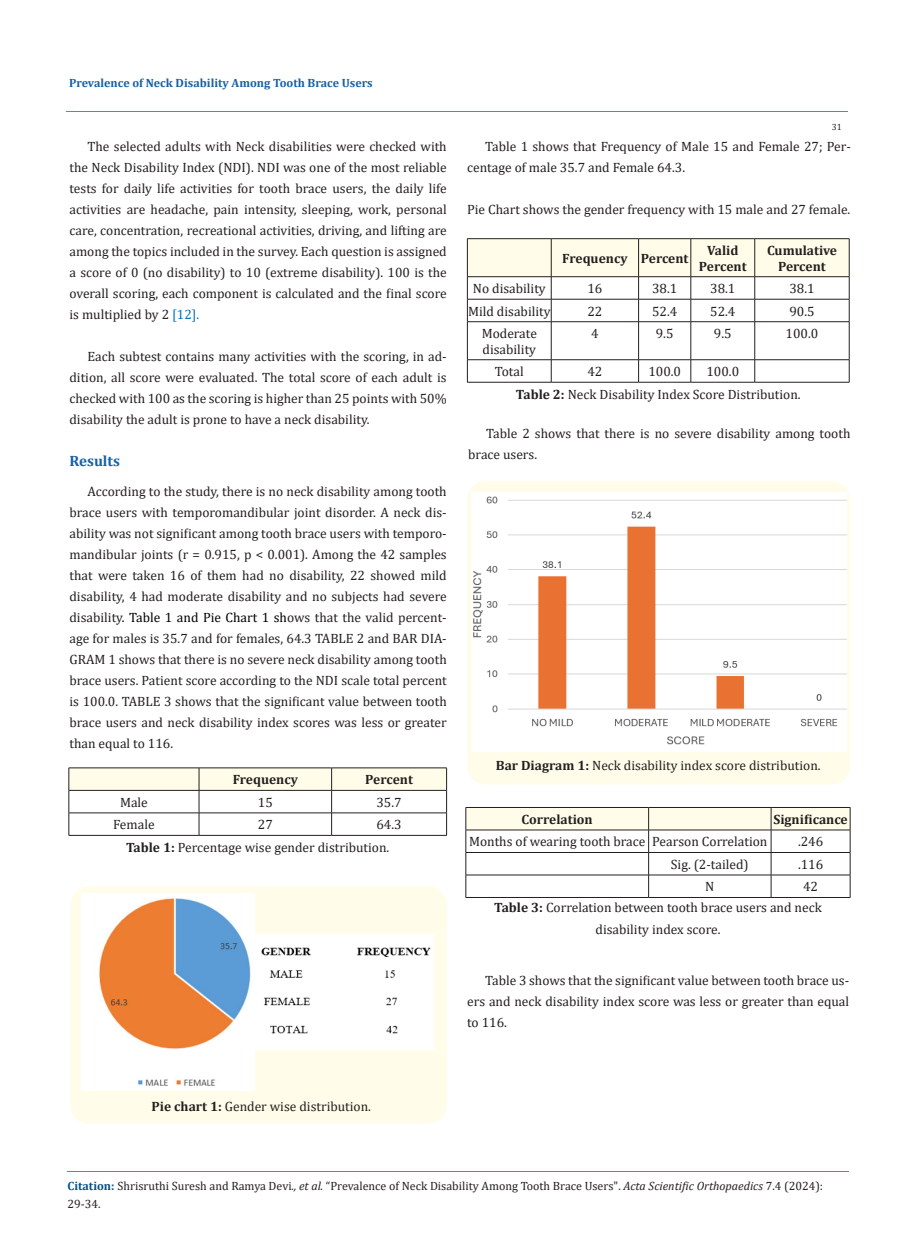
<style>
.page{position:relative;width:917px;height:1260px;background:#fff}
.page>*{position:absolute;margin:0;border:0;box-sizing:border-box;transform-origin:0 0}
.Body_Text{font:700 15px "Cambria";color:#1560a6}
.Body_Text-2{font:13.5px/21px "Cambria";color:#231f20;text-align:justify}
.t1{font:700 13.5px/15.6px "Cambria";color:#231f20;text-align:center}
.t2{font:12px/18px "Cambria";color:#231f20}
.t3{font:700 12px "Cambria";color:#1560a6}
.t4{font:9px "Cambria";color:#231f20}
.s1{color:#0070c0}
.s2{color:#000}
.s3{font-weight:700}
.s4{font-weight:700;color:#035089}
.s5{font-style:italic}
</style>
<div class="page">
<hr style="left:66px;top:111px;width:782px;height:1px;background:#e05d1a">
<svg style="left:69px;top:768px;width:378px;height:67px"></svg>
<hr style="left:69px;top:835px;width:130px;height:1px;background:#231f20">
<hr style="left:199px;top:835px;width:132px;height:1px;background:#231f20">
<hr style="left:331px;top:835px;width:116px;height:1px;background:#231f20">
<div style="left:70px;top:886px;width:377px;height:238px;background:#fffde9;border-radius:18px"></div>
<img style="left:82px;top:893px;width:172px;height:197px">
<img style="left:254px;top:934px;width:180px;height:115px">
<hr style="left:467px;top:238px;width:84px;height:1px;background:#231f20">
<hr style="left:551px;top:238px;width:87px;height:1px;background:#231f20">
<hr style="left:638px;top:238px;width:52px;height:1px;background:#231f20">
<hr style="left:690px;top:238px;width:64px;height:1px;background:#231f20">
<hr style="left:754px;top:238px;width:95px;height:1px;background:#231f20">
<svg style="left:467px;top:239px;width:383px;height:83px"></svg>
<hr style="left:467px;top:321px;width:84px;height:1px;background:#231f20">
<hr style="left:467px;top:322px;width:1px;height:38px;background:#231f20">
<hr style="left:551px;top:321px;width:87px;height:1px;background:#231f20">
<hr style="left:551px;top:322px;width:1px;height:38px;background:#231f20">
<hr style="left:638px;top:321px;width:52px;height:1px;background:#231f20">
<hr style="left:638px;top:322px;width:1px;height:38px;background:#231f20">
<hr style="left:690px;top:321px;width:64px;height:1px;background:#231f20">
<hr style="left:690px;top:322px;width:1px;height:38px;background:#231f20">
<hr style="left:754px;top:321px;width:95px;height:1px;background:#231f20">
<hr style="left:754px;top:322px;width:1px;height:38px;background:#231f20">
<hr style="left:849px;top:322px;width:1px;height:38px;background:#231f20">
<hr style="left:467px;top:359px;width:84px;height:1px;background:#231f20">
<svg style="left:467px;top:360px;width:1px;height:22px"></svg>
<hr style="left:551px;top:359px;width:87px;height:1px;background:#231f20">
<svg style="left:551px;top:360px;width:1px;height:22px"></svg>
<hr style="left:638px;top:359px;width:52px;height:1px;background:#231f20">
<svg style="left:638px;top:360px;width:1px;height:22px"></svg>
<hr style="left:690px;top:359px;width:64px;height:1px;background:#231f20">
<svg style="left:690px;top:360px;width:1px;height:22px"></svg>
<hr style="left:754px;top:359px;width:95px;height:1px;background:#231f20">
<svg style="left:754px;top:360px;width:1px;height:22px"></svg>
<svg style="left:849px;top:360px;width:1px;height:22px"></svg>
<hr style="left:467px;top:382px;width:84px;height:1px;background:#231f20">
<hr style="left:551px;top:382px;width:87px;height:1px;background:#231f20">
<hr style="left:638px;top:382px;width:52px;height:1px;background:#231f20">
<hr style="left:690px;top:382px;width:64px;height:1px;background:#231f20">
<hr style="left:754px;top:382px;width:95px;height:1px;background:#231f20">
<div style="left:467px;top:481px;width:383px;height:303px;background:#fffde9;border-radius:18px"></div>
<img style="left:471px;top:492px;width:375px;height:260px">
<svg style="left:465px;top:807px;width:385px;height:90px"></svg>
<hr style="left:465px;top:897px;width:183px;height:1px;background:#231f20">
<hr style="left:648px;top:897px;width:123px;height:1px;background:#231f20">
<hr style="left:771px;top:897px;width:79px;height:1px;background:#231f20">
<hr style="left:67px;top:1172px;width:782px;height:1px;background:#e05d1a">
<p class="t3" style="left:69px;top:74px;width:305px">Prevalence of Neck Disability Among Tooth Brace Users</p>
<p class="Body_Text-2" style="left:69px;top:136px;width:379px;text-indent:18px">The selected adults with Neck disabilities were checked with the Neck Disability Index (NDI). NDI was one of the most reliable tests for daily life activities for tooth brace users, the daily life activities are headache, pain intensity, sleeping, work, personal care, concentration, recreational activities, driving, and lifting are among the topics included in the survey. Each question is assigned a score of 0 (no disability) to 10 (extreme disability). 100 is the overall scoring, each component is calculated and the final score is multiplied by 2 <span class="s1">[12].</span></p>
<p class="Body_Text-2" style="left:69px;top:346px;width:379px;text-indent:18px">Each subtest contains many activities with the scoring, in ad&shy;dition, all score were evaluated. The total score of each adult is checked with 100 as the scoring is higher than 25 points with 50% disability the adult is prone to have a neck disability.</p>
<p class="Body_Text" style="left:69px;top:451px;width:52px">Results</p>
<p class="Body_Text-2" style="left:69px;top:481px;width:379px;text-indent:18px">According to the study, there is no neck disability among tooth brace users with temporomandibular joint disorder. A neck dis&shy;ability was not significant among tooth brace users with temporo&shy;mandibular joints (r = 0.915, p &lt; 0.001). Among the 42 samples that were taken 16 of them had no disability, 22 showed mild disability, 4 had moderate disability and no subjects had severe disability<span class="s2">. Table 1 and Pie Chart 1 sh</span>ows that the valid percent&shy;age for males is 35.7 and for females, 64.3 TABLE 2 and BAR DIA-GRAM 1 shows that there is no severe neck disability among tooth brace users. Patient score according to the NDI scale total percent is 100.0. TABLE 3 shows that the significant value between tooth brace users and neck disability index scores was less or greater than equal to 116.</p>
<p class="t1" style="left:233px;top:772px;width:67px">Frequency</p>
<p class="t1" style="left:365px;top:772px;width:49px">Percent</p>
<p class="Body_Text-2" style="left:120px;top:792px;width:29px">Male</p>
<p class="Body_Text-2" style="left:258px;top:792px;width:16px">15</p>
<p class="Body_Text-2" style="left:376px;top:792px;width:27px">35.7</p>
<p class="Body_Text-2" style="left:113px;top:814px;width:43px">Female</p>
<p class="Body_Text-2" style="left:258px;top:814px;width:16px">27</p>
<p class="Body_Text-2" style="left:376px;top:814px;width:27px">64.3</p>
<p class="Body_Text-2" style="left:126px;top:837px;width:265px"><span class="s3">Table 1:</span> Percentage wise gender distribution.</p>
<p class="t4" style="left:831px;top:121px;width:11px">31</p>
<p class="Body_Text-2" style="left:467px;top:136px;width:385px;text-indent:18px">Table 1 shows that Frequency of Male 15 and Female 27; Per&shy;centage of male 35.7 and Female 64.3.</p>
<p class="Body_Text-2" style="left:467px;top:199px;width:384px">Pie Chart shows the gender frequency with 15 male and 27 female.</p>
<p class="t1" style="left:562px;top:250px;width:67px">Frequency</p>
<p class="t1" style="left:641px;top:250px;width:49px">Percent</p>
<p class="t1" style="left:699px;top:242px;width:49px">Valid<br>Percent</p>
<p class="t1" style="left:767px;top:242px;width:71px">Cumulative<br>Percent</p>
<p class="Body_Text-2" style="left:473px;top:278px;width:74px">No disability</p>
<p class="Body_Text-2" style="left:587px;top:278px;width:16px">16</p>
<p class="Body_Text-2" style="left:652px;top:278px;width:27px">38.1</p>
<p class="Body_Text-2" style="left:710px;top:278px;width:27px">38.1</p>
<p class="Body_Text-2" style="left:789px;top:278px;width:27px">38.1</p>
<p class="Body_Text-2" style="left:468px;top:301px;width:84px">Mild disability</p>
<p class="Body_Text-2" style="left:587px;top:301px;width:16px">22</p>
<p class="Body_Text-2" style="left:652px;top:301px;width:27px">52.4</p>
<p class="Body_Text-2" style="left:710px;top:301px;width:27px">52.4</p>
<p class="Body_Text-2" style="left:789px;top:301px;width:27px">90.5</p>
<p class="Body_Text-2" style="left:481px;top:326px;width:57px;line-height:15.5px">Moderate disability</p>
<p class="Body_Text-2" style="left:591px;top:323px;width:9px">4</p>
<p class="Body_Text-2" style="left:655px;top:323px;width:19px">9.5</p>
<p class="Body_Text-2" style="left:714px;top:323px;width:19px">9.5</p>
<p class="Body_Text-2" style="left:785px;top:323px;width:34px">100.0</p>
<p class="Body_Text-2" style="left:495px;top:361px;width:30px">Total</p>
<p class="Body_Text-2" style="left:587px;top:361px;width:16px">42</p>
<p class="Body_Text-2" style="left:648px;top:361px;width:34px">100.0</p>
<p class="Body_Text-2" style="left:706px;top:361px;width:34px">100.0</p>
<p class="Body_Text-2" style="left:516px;top:384px;width:286px"><span class="s3">Table 2:</span> Neck Disability Index Score Distribution.</p>
<p class="Body_Text-2" style="left:468px;top:423px;width:384px;text-indent:18px">Table 2 shows that there is no severe disability among tooth brace users.</p>
<p class="Body_Text-2" style="left:496px;top:755px;width:326px"><span class="s3">Bar Diagram 1:</span> Neck disability index score distribution.</p>
<p class="t1" style="left:521px;top:811px;width:73px">Correlation</p>
<p class="t1" style="left:773px;top:811px;width:76px">Significance</p>
<p class="Body_Text-2" style="left:469px;top:831px;width:178px">Months of wearing tooth brace</p>
<p class="Body_Text-2" style="left:652px;top:831px;width:117px">Pearson Correlation</p>
<p class="Body_Text-2" style="left:798px;top:831px;width:27px">.246</p>
<p class="Body_Text-2" style="left:671px;top:854px;width:79px">Sig. (2-tailed)</p>
<p class="Body_Text-2" style="left:798px;top:854px;width:27px">.116</p>
<p class="Body_Text-2" style="left:705px;top:876px;width:11px">N</p>
<p class="Body_Text-2" style="left:803px;top:876px;width:16px">42</p>
<p class="Body_Text-2" style="left:494px;top:896px;width:329px;line-height:22.5px;text-align:center"><span class="s3">Table 3:</span> Correlation between tooth brace users and neck disability index score.</p>
<p class="Body_Text-2" style="left:467px;top:970px;width:383px;text-indent:18px">Table 3 shows that the significant value between tooth brace us&shy;ers and neck disability index score was less or greater than equal to 116.</p>
<p class="Body_Text-2" style="left:152px;top:1096px;width:221px"><span class="s3">Pie chart 1:</span> Gender wise distribution.</p>
<p class="t2" style="left:67px;top:1177px;width:757px"><span class="s4">Citation:</span> Shrisruthi Suresh and Ramya Devi<span class="s5">., et al.</span> “Prevalence of Neck Disability Among Tooth Brace Users". <span class="s5">Acta Scientific Orthopaedics</span> 7.4 (2024):<br>29-34.</p>
</div>
